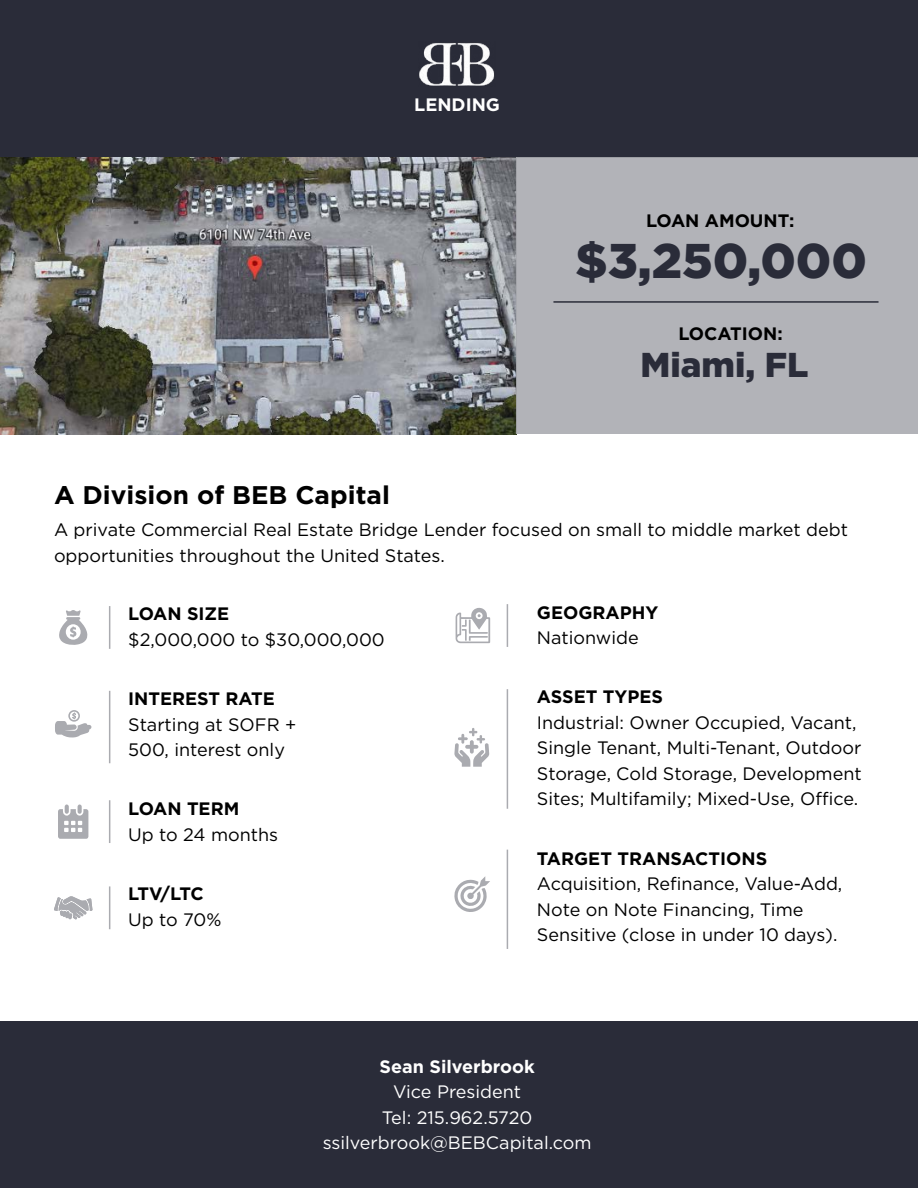
<style>
.page{position:relative;width:918px;height:1188px;background:#fff}
.page>*{position:absolute;margin:0;border:0;box-sizing:border-box;transform-origin:0 0}
.t1{font:900 48.75px "Gotham";color:#2a2c39}
.t2{font:900 34.5px "Gotham";color:#2a2c39}
.t3{font:700 25.5px "Gotham";color:#000}
.t4{font:18px/25.5px "Gotham";color:#000}
.t5{font:700 18px "Gotham";color:#000}
.t6{font:18px/25.5px "Gotham";color:#fff;text-align:center}
.t7{font:700 18px "Gotham";color:#fff}
</style>
<div class="page">
<div style="left:0;top:0;width:918px;height:157px;background:#2a2c39"></div>
<div style="left:0;top:1022px;width:918px;height:166px;background:#2a2c39"></div>
<img style="left:419px;top:43px;width:75px;height:43px">
<svg style="left:59px;top:610px;width:28px;height:35px"></svg>
<svg style="left:55px;top:710px;width:37px;height:28px"></svg>
<svg style="left:58px;top:804px;width:30px;height:35px"></svg>
<svg style="left:456px;top:608px;width:34px;height:35px"></svg>
<svg style="left:54px;top:896px;width:39px;height:24px"></svg>
<hr style="left:109px;top:606px;width:1px;height:43px;background:#aaabb0">
<hr style="left:109px;top:691px;width:1px;height:72px;background:#aaabb0">
<hr style="left:109px;top:800px;width:1px;height:43px;background:#aaabb0">
<hr style="left:109px;top:886px;width:1px;height:43px;background:#aaabb0">
<hr style="left:507px;top:604px;width:1px;height:43px;background:#aaabb0">
<hr style="left:507px;top:689px;width:1px;height:120px;background:#aaabb0">
<hr style="left:507px;top:850px;width:1px;height:99px;background:#aaabb0">
<svg style="left:454px;top:728px;width:35px;height:39px"></svg>
<svg style="left:454px;top:876px;width:36px;height:36px"></svg>
<img style="left:0;top:157px;width:516px;height:277px">
<div style="left:516px;top:157px;width:402px;height:277px;background:#b2b3b8"></div>
<hr style="left:553px;top:301px;width:326px;height:2px;background:#2a2c39">
<p class="t7" style="left:414px;top:93px;width:87px">LENDING</p>
<p class="t5" style="left:646px;top:208px;width:150px">LOAN AMOUNT:</p>
<h1 class="t1" style="left:575px;top:227px;width:293px">$3,250,000</h1>
<p class="t5" style="left:678px;top:322px;width:106px">LOCATION:</p>
<h2 class="t2" style="left:641px;top:341px;width:169px">Miami, FL</h2>
<h3 class="t3" style="left:54px;top:478px;width:337px">A Division of BEB Capital</h3>
<p class="t4" style="left:54px;top:517px;width:795px">A private Commercial Real Estate Bridge Lender focused on small to middle market debt opportunities throughout the United States.</p>
<p class="t5" style="left:128px;top:602px;width:103px">LOAN SIZE</p>
<p class="t4" style="left:128px;top:626px;width:258px">$2,000,000 to $30,000,000</p>
<p class="t5" style="left:128px;top:687px;width:148px">INTEREST RATE</p>
<p class="t4" style="left:128px;top:711px;width:170px">Starting at SOFR +<br>500, interest only</p>
<p class="t5" style="left:128px;top:797px;width:113px">LOAN TERM</p>
<p class="t4" style="left:128px;top:822px;width:151px">Up to 24 months</p>
<p class="t5" style="left:128px;top:882px;width:77px">LTV/LTC</p>
<p class="t4" style="left:128px;top:906px;width:95px">Up to 70%</p>
<p class="t5" style="left:537px;top:600px;width:123px">GEOGRAPHY</p>
<p class="t4" style="left:537px;top:625px;width:103px">Nationwide</p>
<p class="t5" style="left:537px;top:685px;width:128px">ASSET TYPES</p>
<p class="t4" style="left:537px;top:709px;width:326px">Industrial: Owner Occupied, Vacant, Single Tenant, Multi-Tenant, Outdoor Storage, Cold Storage, Development Sites; Multifamily; Mixed-Use, Office.</p>
<p class="t5" style="left:537px;top:846px;width:232px">TARGET TRANSACTIONS</p>
<p class="t4" style="left:537px;top:871px;width:307px">Acquisition, Refinance, Value-Add,<br>Note on Note Financing, Time<br>Sensitive (close in under 10 days).</p>
<p class="t7" style="left:380px;top:1055px;width:156px">Sean Silverbrook</p>
<p class="t6" style="left:323px;top:1079px;width:270px">Vice President<br>Tel: 215.962.5720 ssilverbrook@BEBCapital.com</p>
</div>
